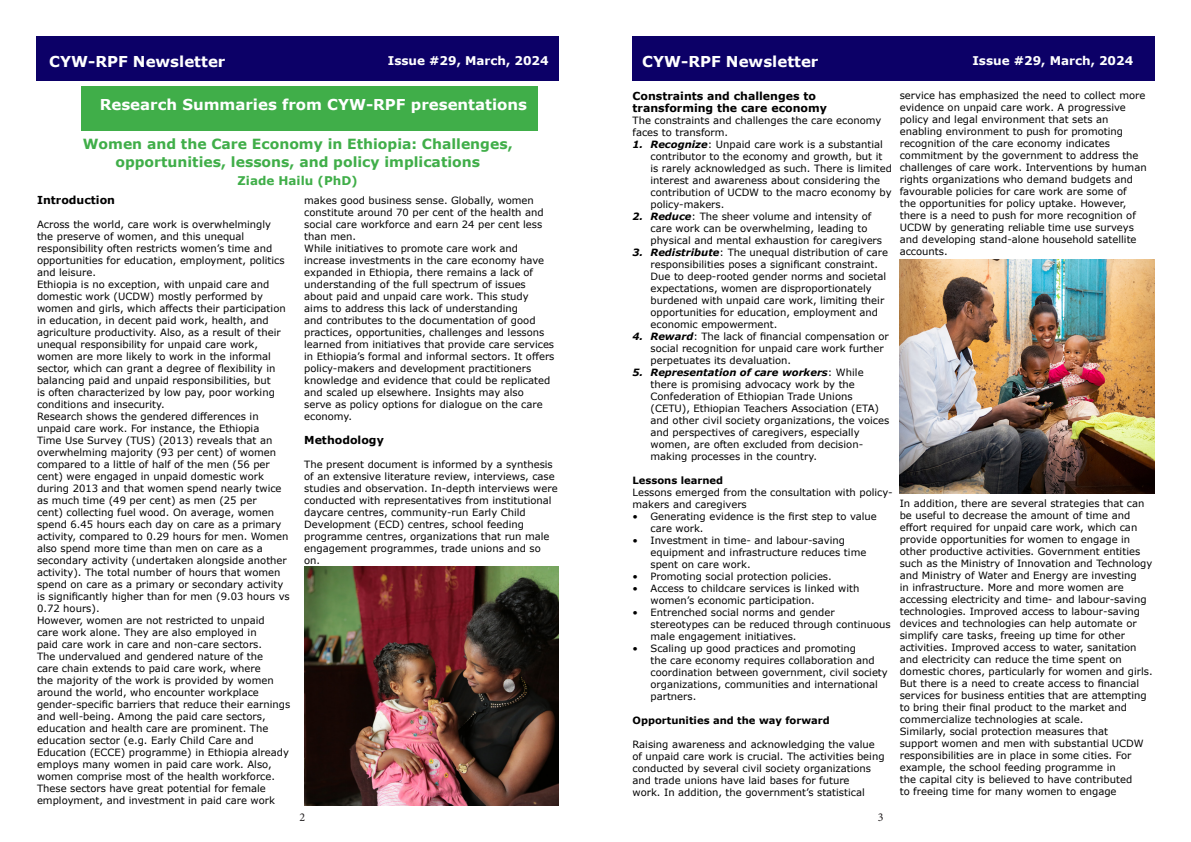
<style>
.page{position:relative;width:1191px;height:842px;background:#fff}
.page>*{position:absolute;margin:0;border:0;box-sizing:border-box;transform-origin:0 0}
.t1{font:700 15px "Verdana";color:#fff}
.t2{font:700 14px/18px "Verdana";color:#40ae49;text-align:center}
.t3{font:700 12px "Verdana";color:#fff}
.t4{font:700 12px "Verdana";color:#40ae49}
.t5{font:12px "Minion Pro";color:#231f20}
.t6{font:700 11px/12px "Verdana";color:#000}
.t7{font:10px/12px "Verdana";color:#000}
.t8{font:700 10px "Verdana";color:#000}
.s1{font-weight:700;font-style:italic}
</style>
<div class="page">
<div style="left:36px;top:36px;width:523px;height:45px;background:#0c0067"></div>
<div style="left:632px;top:36px;width:522px;height:45px;background:#0c0067"></div>
<div style="left:82px;top:86px;width:456px;height:45px;background:#40ae49"></div>
<img style="left:304px;top:567px;width:255px;height:238px">
<img style="left:899px;top:259px;width:256px;height:234px">
<p class="t1" style="left:49px;top:51px;width:178px">CYW-RPF Newsletter</p>
<p class="t3" style="left:388px;top:52px;width:162px">Issue #29, March, 2024</p>
<p class="t1" style="left:642px;top:51px;width:178px">CYW-RPF Newsletter</p>
<p class="t3" style="left:972px;top:52px;width:162px">Issue #29, March, 2024</p>
<p class="t1" style="left:100px;top:94px;width:429px">Research Summaries from CYW-RPF presentations</p>
<p class="t2" style="left:83px;top:135px;width:431px">Women and the Care Economy in Ethiopia: Challenges, opportunities, lessons, and policy implications</p>
<p class="t4" style="left:238px;top:172px;width:122px">Ziade Hailu (PhD)</p>
<p class="t6" style="left:37px;top:194px;width:80px">Introduction</p>
<p class="t7" style="left:37px;top:219px;width:249px">Across the world, care work is overwhelmingly the preserve of women, and this unequal responsibility often restricts women’s time and opportunities for education, employment, politics and leisure.</p>
<p class="t7" style="left:37px;top:279px;width:250px">Ethiopia is no exception, with unpaid care and domestic work (UCDW) mostly performed by women and girls, which affects their participation in education, in decent paid work, health, and agriculture productivity. Also, as a result of their unequal responsibility for unpaid care work, women are more likely to work in the informal sector, which can grant a degree of flexibility in balancing paid and unpaid responsibilities, but<br>is often characterized by low pay, poor working conditions and insecurity.</p>
<p class="t7" style="left:37px;top:411px;width:254px">Research shows the gendered differences in unpaid care work. For instance, the Ethiopia<br>Time Use Survey (TUS) (2013) reveals that an overwhelming majority (93 per cent) of women compared to a little of half of the men (56 per cent) were engaged in unpaid domestic work during 2013 and that women spend nearly twice as much time (49 per cent) as men (25 per<br>cent) collecting fuel wood. On average, women spend 6.45 hours each day on care as a primary activity, compared to 0.29 hours for men. Women also spend more time than men on care as a secondary activity (undertaken alongside another activity). The total number of hours that women spend on care as a primary or secondary activity is significantly higher than for men (9.03 hours vs 0.72 hours).</p>
<p class="t7" style="left:37px;top:615px;width:255px">However, women are not restricted to unpaid<br>care work alone. They are also employed in<br>paid care work in care and non-care sectors.<br>The undervalued and gendered nature of the<br>care chain extends to paid care work, where<br>the majority of the work is provided by women around the world, who encounter workplace gender-specific barriers that reduce their earnings and well-being. Among the paid care sectors, education and health care are prominent. The education sector (e.g. Early Child Care and Education (ECCE) programme) in Ethiopia already employs many women in paid care work. Also, women comprise most of the health workforce.<br>These sectors have great potential for female employment, and investment in paid care work</p>
<p class="t7" style="left:899px;top:89px;width:248px">service has emphasized the need to collect more evidence on unpaid care work. A progressive policy and legal environment that sets an enabling environment to push for promoting recognition of the care economy indicates commitment by the government to address the challenges of care work. Interventions by human rights organizations who demand budgets and favourable policies for care work are some of<br>the opportunities for policy uptake. However, there is a need to push for more recognition of UCDW by generating reliable time use surveys and developing stand-alone household satellite accounts.</p>
<p class="t6" style="left:632px;top:90px;width:196px">Constraints and challenges to transforming the care economy</p>
<p class="t7" style="left:632px;top:114px;width:250px">The constraints and challenges the care economy faces to transform.</p>
<p class="t7" style="left:650px;top:138px;width:243px;text-indent:-18px"><span class="s1">1. Recognize</span>: Unpaid care work is a substantial contributor to the economy and growth, but it is rarely acknowledged as such. There is limited interest and awareness about considering the contribution of UCDW to the macro economy by policy-makers.</p>
<p class="t7" style="left:650px;top:210px;width:233px;text-indent:-18px"><span class="s1">2. Reduce</span>: The sheer volume and intensity of care work can be overwhelming, leading to physical and mental exhaustion for caregivers</p>
<p class="t7" style="left:650px;top:246px;width:239px;text-indent:-18px"><span class="s1">3. Redistribute</span>: The unequal distribution of care responsibilities poses a significant constraint.<br>Due to deep-rooted gender norms and societal expectations, women are disproportionately burdened with unpaid care work, limiting their opportunities for education, employment and economic empowerment.</p>
<p class="t7" style="left:650px;top:330px;width:240px;text-indent:-18px"><span class="s1">4. Reward</span>: The lack of financial compensation or social recognition for unpaid care work further perpetuates its devaluation.</p>
<p class="t7" style="left:650px;top:366px;width:240px;text-indent:-18px"><span class="s1">5. Representation of care workers</span>: While there is promising advocacy work by the Confederation of Ethiopian Trade Unions (CETU), Ethiopian Teachers Association (ETA) and other civil society organizations, the voices and perspectives of caregivers, especially women, are often excluded from decision&shy;making processes in the country.</p>
<p class="t8" style="left:632px;top:473px;width:92px">Lessons learned</p>
<p class="t7" style="left:632px;top:486px;width:262px">Lessons emerged from the consultation with policy&shy;makers and caregivers</p>
<p class="t7" style="left:650px;top:510px;width:228px;text-indent:-18px">• Generating evidence is the first step to value care work.</p>
<p class="t7" style="left:650px;top:534px;width:217px;text-indent:-18px">• Investment in time- and labour-saving equipment and infrastructure reduces time spent on care work.</p>
<p class="t7" style="left:632px;top:570px;width:201px">• Promoting social protection policies.</p>
<p class="t7" style="left:650px;top:582px;width:210px;text-indent:-18px">• Access to childcare services is linked with women’s economic participation.</p>
<p class="t7" style="left:650px;top:606px;width:242px;text-indent:-18px">• Entrenched social norms and gender stereotypes can be reduced through continuous male engagement initiatives.</p>
<p class="t7" style="left:650px;top:642px;width:239px;text-indent:-18px">• Scaling up good practices and promoting<br>the care economy requires collaboration and coordination between government, civil society organizations, communities and international partners.</p>
<p class="t8" style="left:632px;top:713px;width:199px">Opportunities and the way forward</p>
<p class="t7" style="left:632px;top:738px;width:253px">Raising awareness and acknowledging the value of unpaid care work is crucial. The activities being conducted by several civil society organizations and trade unions have laid bases for future<br>work. In addition, the government’s statistical</p>
<p class="t7" style="left:304px;top:194px;width:241px">makes good business sense. Globally, women constitute around 70 per cent of the health and social care workforce and earn 24 per cent less than men.</p>
<p class="t7" style="left:304px;top:242px;width:252px">While initiatives to promote care work and increase investments in the care economy have expanded in Ethiopia, there remains a lack of understanding of the full spectrum of issues about paid and unpaid care work. This study aims to address this lack of understanding<br>and contributes to the documentation of good practices, opportunities, challenges and lessons learned from initiatives that provide care services in Ethiopia’s formal and informal sectors. It offers policy-makers and development practitioners knowledge and evidence that could be replicated and scaled up elsewhere. Insights may also<br>serve as policy options for dialogue on the care economy.</p>
<p class="t6" style="left:304px;top:433px;width:81px">Methodology</p>
<p class="t7" style="left:304px;top:458px;width:255px">The present document is informed by a synthesis of an extensive literature review, interviews, case studies and observation. In-depth interviews were conducted with representatives from institutional daycare centres, community-run Early Child Development (ECD) centres, school feeding programme centres, organizations that run male engagement programmes, trade unions and so on.</p>
<p class="t7" style="left:899px;top:497px;width:254px">In addition, there are several strategies that can be useful to decrease the amount of time and effort required for unpaid care work, which can provide opportunities for women to engage in other productive activities. Government entities such as the Ministry of Innovation and Technology and Ministry of Water and Energy are investing<br>in infrastructure. More and more women are accessing electricity and time- and labour-saving technologies. Improved access to labour-saving devices and technologies can help automate or simplify care tasks, freeing up time for other activities. Improved access to water, sanitation and electricity can reduce the time spent on domestic chores, particularly for women and girls.<br>But there is a need to create access to financial services for business entities that are attempting to bring their final product to the market and commercialize technologies at scale.</p>
<p class="t7" style="left:899px;top:725px;width:245px">Similarly, social protection measures that support women and men with substantial UCDW responsibilities are in place in some cities. For example, the school feeding programme in<br>the capital city is believed to have contributed to freeing time for many women to engage</p>
<p class="t5" style="left:299px;top:809px;width:7px">2</p>
<p class="t5" style="left:877px;top:809px;width:7px">3</p>
</div>
